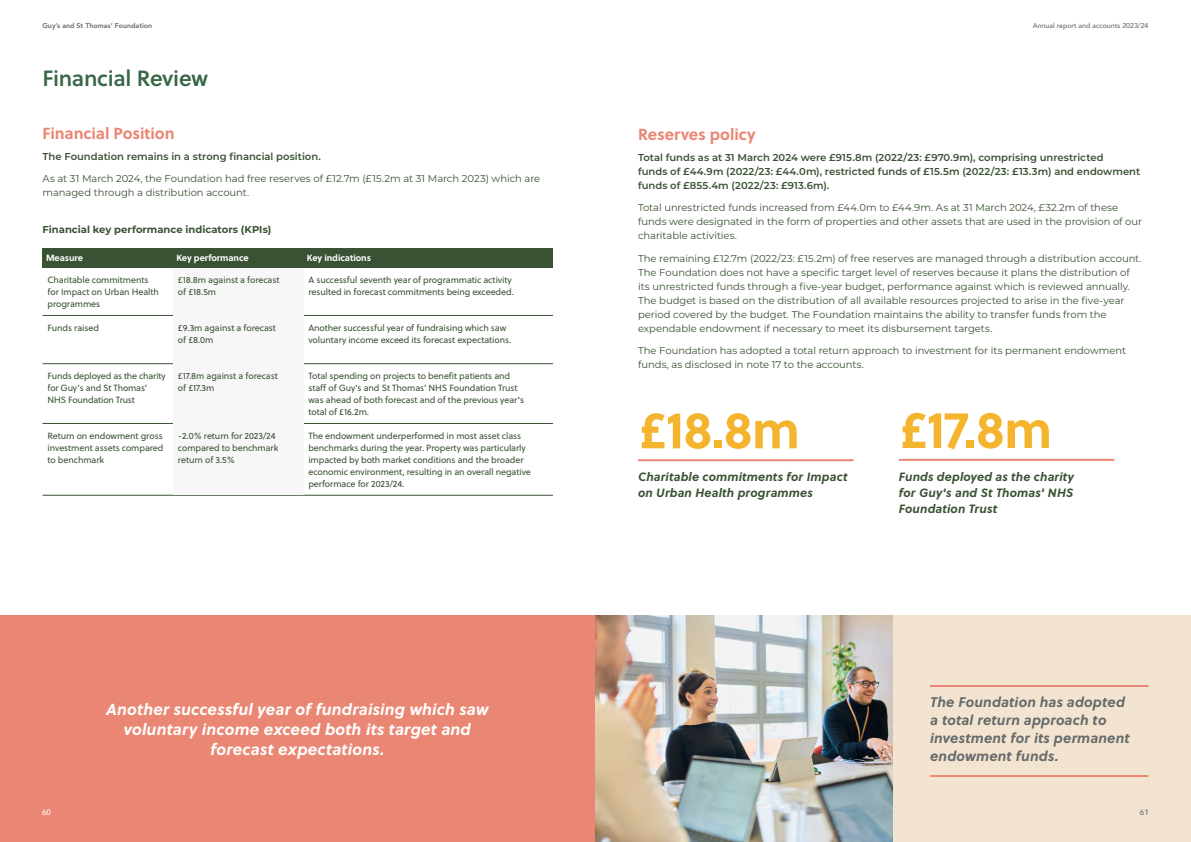
<style>
.page{position:relative;width:1191px;height:842px;background:#fff}
.page>*{position:absolute;margin:0;border:0;box-sizing:border-box;transform-origin:0 0}
.t1{font:700 52px "Soleil";letter-spacing:-.02em;color:#f5b42d}
.t2{font:22px "Soleil Sb";letter-spacing:-.015em;color:#396847}
.t3{font:italic 700 16px/20px "Soleil";letter-spacing:.01em;color:#fff;text-align:center}
.t4{font:700 16px "Soleil";letter-spacing:-.005em;color:#ea8774}
.t5{font:italic 700 14px/18px "Soleil";letter-spacing:.01em;color:#666a6b}
.t6{font:italic 700 12px/16px "Soleil";letter-spacing:.01em;color:#395234}
.t7{font:10px/14px "Montserrat";letter-spacing:-.005em;color:#395234}
.t8{font:600 10px/14px "Montserrat";color:#395234}
.t9{font:700 10px "Montserrat";color:#395234}
.t10{font:9px "Soleil";letter-spacing:-.01em;color:#395234}
.t11{font:700 9px "Soleil";letter-spacing:-.01em;color:#fff}
.t12{font:500 8px "Avenir";color:#fff}
.t13{font:500 8px "Avenir";color:#666a6b}
.t14{font:500 7px "Avenir";color:#666a6b}
.t15{font:800 7px "Avenir";color:#666a6b}
</style>
<div class="page">
<hr style="left:173px;top:495px;width:130px;height:1px;background:#395234">
<hr style="left:303px;top:495px;width:250px;height:1px;background:#395234">
<hr style="left:43px;top:495px;width:130px;height:1px;background:#395234">
<hr style="left:303px;top:423px;width:250px;height:1px;background:#395234">
<hr style="left:43px;top:423px;width:130px;height:1px;background:#395234">
<hr style="left:303px;top:363px;width:250px;height:1px;background:#395234">
<hr style="left:43px;top:363px;width:130px;height:1px;background:#395234">
<hr style="left:303px;top:315px;width:250px;height:1px;background:#395234">
<hr style="left:43px;top:315px;width:130px;height:1px;background:#395234">
<div style="left:173px;top:423px;width:130px;height:72px;background:#f7f7f7"></div>
<div style="left:173px;top:364px;width:130px;height:59px;background:#f7f7f7"></div>
<div style="left:173px;top:315px;width:130px;height:49px;background:#f7f7f7"></div>
<div style="left:173px;top:268px;width:130px;height:47px;background:#f7f7f7"></div>
<hr style="left:638px;top:459px;width:215px;height:2px;background:#ea8774">
<hr style="left:899px;top:459px;width:215px;height:2px;background:#ea8774">
<div style="left:43px;top:248px;width:130px;height:20px;background:#395234"></div>
<div style="left:303px;top:248px;width:250px;height:20px;background:#395234"></div>
<div style="left:173px;top:248px;width:130px;height:20px;background:#395234"></div>
<div style="left:0;top:615px;width:595px;height:227px;background:#ea8774"></div>
<img style="left:595px;top:615px;width:298px;height:227px">
<div style="left:893px;top:615px;width:298px;height:227px;background:#f2e4d0"></div>
<hr style="left:930px;top:685px;width:218px;height:2px;background:#ea8774">
<hr style="left:930px;top:775px;width:218px;height:2px;background:#ea8774">
<p class="t15" style="left:43px;top:20px;width:111px">Guy’s and St Thomas’ Foundation</p>
<p class="t14" style="left:1032px;top:20px;width:117px">Annual report and accounts 2023/24</p>
<h1 class="t2" style="left:43px;top:62px;width:167px">Financial Review</h1>
<p class="t4" style="left:43px;top:121px;width:134px">Financial Position</p>
<p class="t8" style="left:43px;top:149px;width:280px">The Foundation remains in a strong financial position.</p>
<p class="t7" style="left:43px;top:171px;width:499px">As at 31 March 2024, the Foundation had free reserves of £12.7m (£15.2m at 31 March 2023) which are managed through a distribution account.</p>
<h5 class="t9" style="left:43px;top:222px;width:230px">Financial key performance indicators (KPIs)</h5>
<p class="t11" style="left:46px;top:251px;width:39px">Measure</p>
<p class="t11" style="left:176px;top:251px;width:74px">Key performance</p>
<p class="t11" style="left:307px;top:251px;width:66px">Key indications</p>
<p class="t10" style="left:48px;top:273px;width:102px">Charitable commitments</p>
<p class="t10" style="left:178px;top:273px;width:103px">£18.8m against a forecast</p>
<p class="t10" style="left:308px;top:273px;width:205px">A successful seventh year of programmatic activity</p>
<p class="t10" style="left:48px;top:285px;width:113px">for Impact on Urban Health</p>
<p class="t10" style="left:178px;top:285px;width:40px">of £18.5m</p>
<p class="t10" style="left:308px;top:285px;width:207px">resulted in forecast commitments being exceeded.</p>
<p class="t10" style="left:48px;top:297px;width:54px">programmes</p>
<p class="t10" style="left:48px;top:321px;width:53px">Funds raised</p>
<p class="t10" style="left:178px;top:321px;width:99px">£9.3m against a forecast</p>
<p class="t10" style="left:308px;top:321px;width:199px">Another successful year of fundraising which saw</p>
<p class="t10" style="left:178px;top:333px;width:37px">of £8.0m</p>
<p class="t10" style="left:308px;top:333px;width:204px">voluntary income exceed its forecast expectations.</p>
<p class="t10" style="left:48px;top:369px;width:120px">Funds deployed as the charity</p>
<p class="t10" style="left:178px;top:369px;width:101px">£17.8m against a forecast</p>
<p class="t10" style="left:308px;top:369px;width:203px">Total spending on projects to benefit patients and</p>
<p class="t10" style="left:48px;top:381px;width:101px">for Guy’s and St Thomas’</p>
<p class="t10" style="left:178px;top:381px;width:38px">of £17.3m</p>
<p class="t10" style="left:308px;top:381px;width:211px">staff of Guy's and St Thomas' NHS Foundation Trust</p>
<p class="t10" style="left:48px;top:393px;width:89px">NHS Foundation Trust</p>
<p class="t10" style="left:308px;top:393px;width:217px">was ahead of both forecast and of the previous year's</p>
<p class="t10" style="left:308px;top:405px;width:62px">total of £16.2m.</p>
<p class="t10" style="left:48px;top:429px;width:117px">Return on endowment gross</p>
<p class="t10" style="left:178px;top:429px;width:99px">-2.0% return for 2023/24</p>
<p class="t10" style="left:308px;top:429px;width:214px">The endowment underperformed in most asset class</p>
<p class="t10" style="left:48px;top:441px;width:118px">investment assets compared</p>
<p class="t10" style="left:178px;top:441px;width:102px">compared to benchmark</p>
<p class="t10" style="left:308px;top:441px;width:219px">benchmarks during the year. Property was particularly</p>
<p class="t10" style="left:48px;top:453px;width:58px">to benchmark</p>
<p class="t10" style="left:178px;top:453px;width:58px">return of 3.5%</p>
<p class="t10" style="left:308px;top:453px;width:217px">impacted by both market conditions and the broader</p>
<p class="t10" style="left:308px;top:465px;width:224px">economic environment, resulting in an overall negative</p>
<p class="t10" style="left:308px;top:477px;width:97px">performace for 2023/24.</p>
<p class="t12" style="left:42px;top:805px;width:10px">60</p>
<p class="t3" style="left:106px;top:699px;width:384px">Another successful year of fundraising which saw voluntary income exceed both its target and forecast expectations.</p>
<p class="t4" style="left:638px;top:121px;width:119px">Reserves policy</p>
<p class="t8" style="left:638px;top:150px;width:504px">Total funds as at 31 March 2024 were £915.8m (2022/23: £970.9m), comprising unrestricted<br>funds of £44.9m (2022/23: £44.0m), restricted funds of £15.5m (2022/23: £13.3m) and endowment funds of £855.4m (2022/23: £913.6m).</p>
<p class="t7" style="left:638px;top:200px;width:505px">Total unrestricted funds increased from £44.0m to £44.9m. As at 31 March 2024, £32.2m of these funds were designated in the form of properties and other assets that are used in the provision of our charitable activities.</p>
<p class="t7" style="left:638px;top:251px;width:505px">The remaining £12.7m (2022/23: £15.2m) of free reserves are managed through a distribution account.<br>The Foundation does not have a specific target level of reserves because it plans the distribution of its unrestricted funds through a five-year budget, performance against which is reviewed annually.<br>The budget is based on the distribution of all available resources projected to arise in the five-year period covered by the budget. The Foundation maintains the ability to transfer funds from the expendable endowment if necessary to meet its disbursement targets.</p>
<p class="t7" style="left:638px;top:343px;width:490px">The Foundation has adopted a total return approach to investment for its permanent endowment</p>
<p class="t7" style="left:638px;top:357px;width:227px">funds, as disclosed in note 17 to the accounts.</p>
<h1 class="t1" style="left:638px;top:390px;width:163px">£18.8m</h1>
<p class="t6" style="left:638px;top:468px;width:211px">Charitable commitments for Impact on Urban Health programmes</p>
<h1 class="t1" style="left:899px;top:389px;width:155px">£17.8m</h1>
<p class="t6" style="left:899px;top:468px;width:177px;text-align:justify">Funds deployed as the charity for Guy's and St Thomas' NHS Foundation Trust</p>
<p class="t5" style="left:930px;top:692px;width:201px">The Foundation has adopted a total return approach to investment for its permanent endowment funds.</p>
<p class="t13" style="left:1139px;top:805px;width:10px">61</p>
</div>
